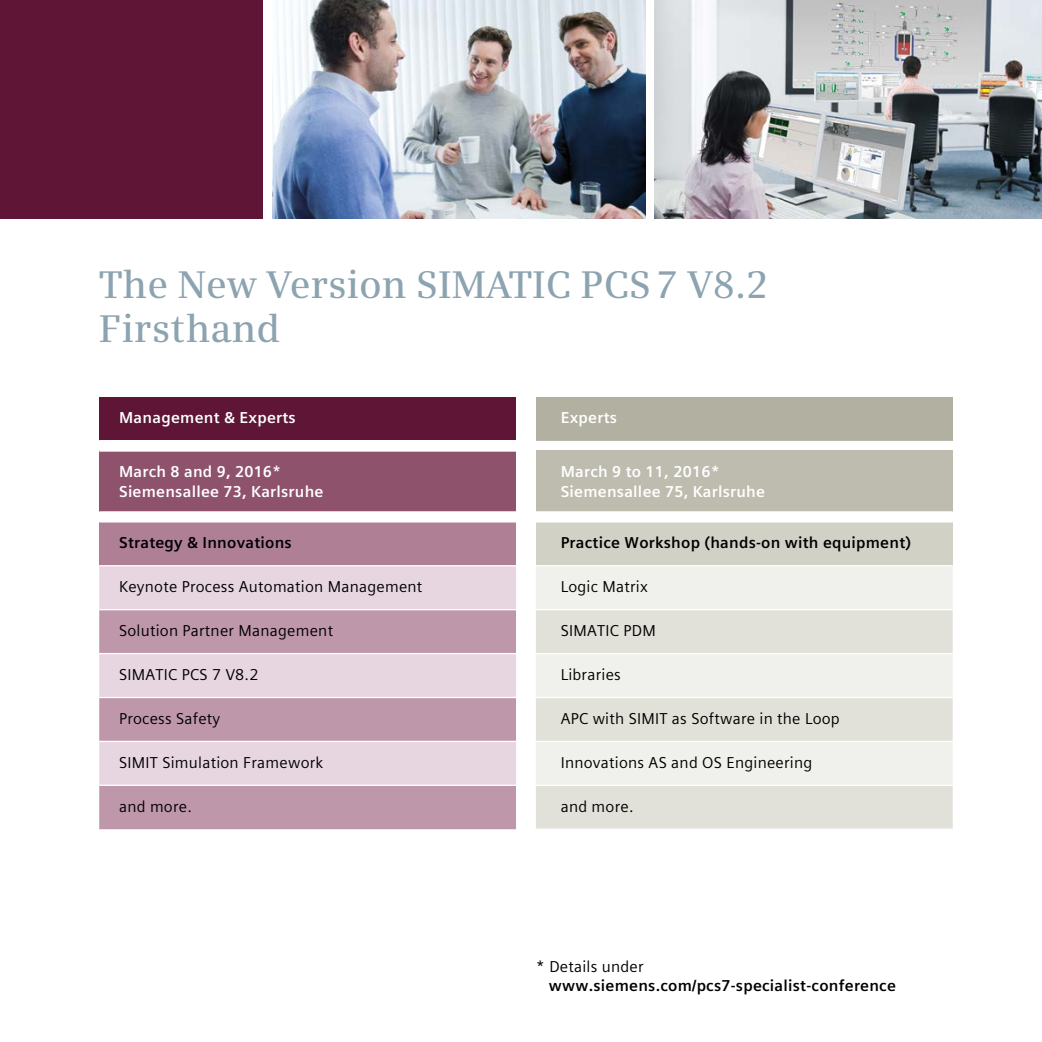
<style>
.page{position:relative;width:1042px;height:1042px;background:#fff}
.page>*{position:absolute;margin:0;border:0;box-sizing:border-box;transform-origin:0 0}
.t1{font:600 38.5px/44.6px "Siemens Serif";color:#8ca3b0}
.t2{font:15.75px "Siemens Sans Global";letter-spacing:.015em;color:#000}
.t3{font:700 15.75px/19.8px "Siemens Sans Global";letter-spacing:.015em;color:#fff}
.t4{font:700 15.75px "Siemens Sans Global";letter-spacing:.015em;color:#000}
</style>
<div class="page">
<img style="left:273px;top:0;width:372px;height:218px">
<img style="left:655px;top:0;width:387px;height:218px">
<div style="left:0;top:0;width:263px;height:218px;background:#5e1536"></div>
<div style="left:99px;top:397px;width:417px;height:44px;background:#5e1536"></div>
<div style="left:99px;top:451px;width:417px;height:61px;background:#8f526d"></div>
<div style="left:99px;top:522px;width:417px;height:44px;background:#af7f96"></div>
<div style="left:99px;top:566px;width:417px;height:43px;background:#e7d6e0"></div>
<svg style="left:99px;top:610px;width:417px;height:219px;background:#cfb0c0"></svg>
<hr style="left:99px;top:511px;width:417px;height:1px;background:#fff">
<hr style="left:99px;top:565px;width:417px;height:1px;background:#fff">
<hr style="left:99px;top:653px;width:417px;height:1px;background:#fff">
<hr style="left:99px;top:697px;width:417px;height:1px;background:#fff">
<hr style="left:99px;top:440px;width:417px;height:2px;background:#fff">
<hr style="left:99px;top:450px;width:417px;height:2px;background:#fff">
<hr style="left:99px;top:741px;width:417px;height:1px;background:#fff">
<hr style="left:99px;top:784px;width:417px;height:2px;background:#fff">
<div style="left:536px;top:397px;width:416px;height:44px;background:#b2b0a1"></div>
<svg style="left:536px;top:450px;width:416px;height:1px"></svg>
<div style="left:536px;top:451px;width:416px;height:61px;background:#bebcaf"></div>
<div style="left:536px;top:522px;width:416px;height:44px;background:#d2d1c6"></div>
<div style="left:536px;top:566px;width:416px;height:43px;background:#f0f0ec"></div>
<svg style="left:536px;top:610px;width:416px;height:218px;background:#e7e6e0"></svg>
<hr style="left:536px;top:511px;width:416px;height:1px;background:#fff">
<hr style="left:536px;top:565px;width:416px;height:1px;background:#fff">
<hr style="left:536px;top:653px;width:416px;height:1px;background:#fff">
<hr style="left:536px;top:697px;width:416px;height:1px;background:#fff">
<hr style="left:536px;top:741px;width:416px;height:1px;background:#fff">
<hr style="left:536px;top:784px;width:416px;height:2px;background:#fff">
<h1 class="t1" style="left:99px;top:262px;width:671px">The New Version SIMATIC PCS7 V8.2<br>Firsthand</h1>
<p class="t3" style="left:119px;top:408px;width:178px">Management &amp; Experts</p>
<p class="t3" style="left:119px;top:462px;width:206px">March 8 and 9, 2016*<br>Siemensallee 73, Karlsruhe</p>
<p class="t4" style="left:119px;top:531px;width:174px">Strategy &amp; Innovations</p>
<p class="t2" style="left:119px;top:575px;width:305px">Keynote Process Automation Management</p>
<p class="t2" style="left:119px;top:619px;width:215px">Solution Partner Management</p>
<p class="t2" style="left:119px;top:662px;width:141px">SIMATIC PCS 7 V8.2</p>
<p class="t2" style="left:119px;top:706px;width:103px">Process Safety</p>
<p class="t2" style="left:119px;top:750px;width:206px">SIMIT Simulation Framework</p>
<p class="t2" style="left:119px;top:794px;width:74px">and more.</p>
<p class="t3" style="left:561px;top:408px;width:58px">Experts</p>
<p class="t3" style="left:561px;top:462px;width:206px">March 9 to 11, 2016*<br>Siemensallee 75, Karlsruhe</p>
<p class="t4" style="left:561px;top:531px;width:352px">Practice Workshop (hands-on with equipment)</p>
<p class="t2" style="left:561px;top:575px;width:89px">Logic Matrix</p>
<p class="t2" style="left:561px;top:619px;width:97px">SIMATIC PDM</p>
<p class="t2" style="left:561px;top:662px;width:62px">Libraries</p>
<p class="t2" style="left:561px;top:706px;width:281px">APC with SIMIT as Software in the Loop</p>
<p class="t2" style="left:561px;top:750px;width:253px">Innovations AS and OS Engineering</p>
<p class="t2" style="left:561px;top:794px;width:74px">and more.</p>
<p class="t2" style="left:536px;top:954px;width:109px">* Details under</p>
<p class="t4" style="left:549px;top:974px;width:349px">www.siemens.com/pcs7-specialist-conference</p>
</div>
